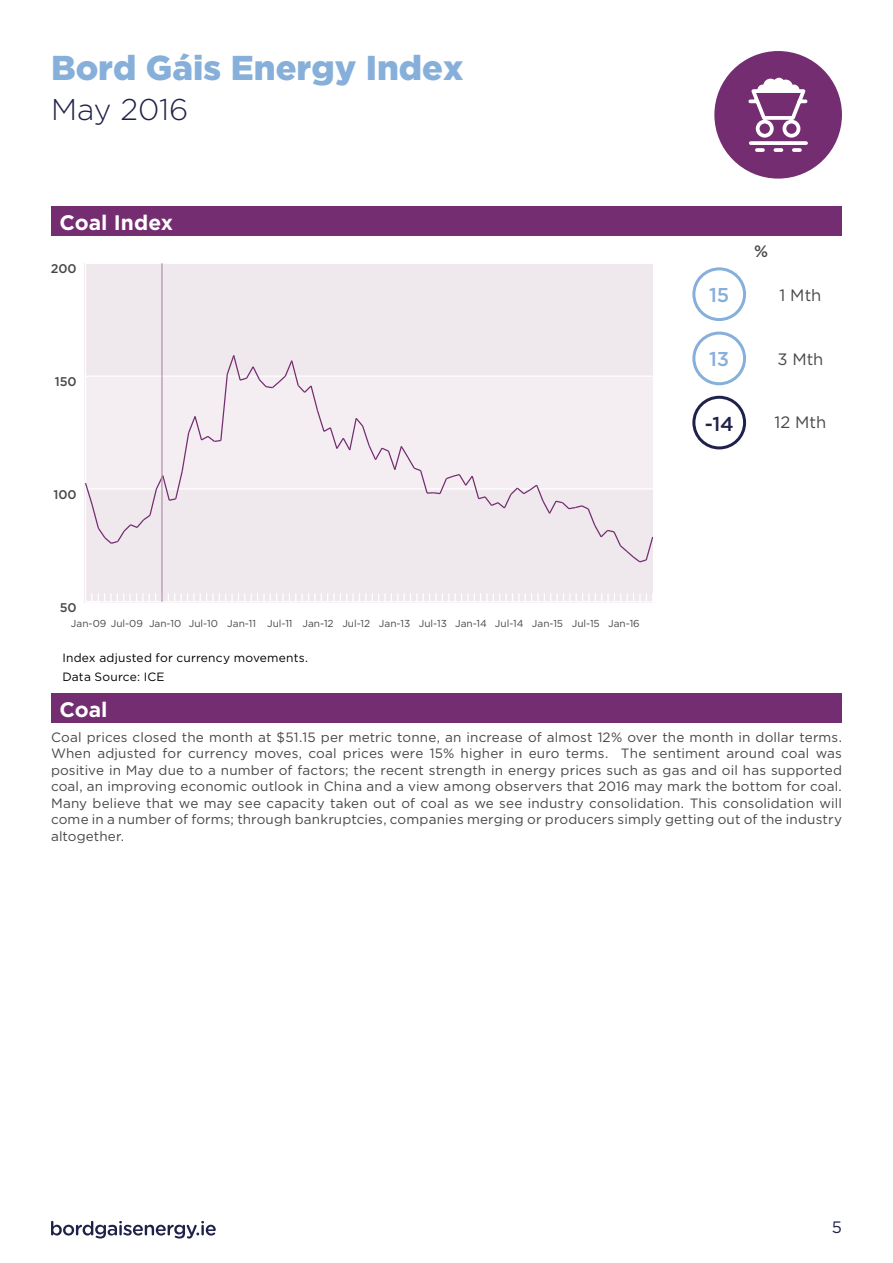
<style>
.page{position:relative;width:893px;height:1263px;background:#fff}
.page>*{position:absolute;margin:0;border:0;box-sizing:border-box;transform-origin:0 0}
.t1{font:900 34.5px "Gotham";color:#86afda}
.t2{font:300 30px "Gotham";color:#1f214a}
.t3{font:700 21px "Gotham";color:#fff}
.t4{font:500 19.95px "Gotham";color:#86afda}
.t5{font:500 19.95px "Gotham";color:#1f214a}
.t6{font:16.5px "Gotham";color:#484848}
.t7{font:16.5px "Gotham";color:#1f214a}
.t8{font:500 16.5px "Gotham";color:#484848}
.t9{font:13.5px/16.5px "Gotham";letter-spacing:.01em;color:#484848;text-align:justify}
.t10{font:500 12.6px "Gotham";color:#484848}
.t11{font:12px/19.2px "Gotham";letter-spacing:.015em;color:#000}
.t12{font:10.05px "Gotham";color:#484848}
</style>
<div class="page">
<svg style="left:51px;top:1221px;width:165px;height:17px"></svg>
<div style="left:84px;top:263px;width:569px;height:339px;background:#efe8ed"></div>
<hr style="left:161px;top:263px;width:2px;height:339px;background:#b492b0">
<div style="left:51px;top:693px;width:791px;height:30px;background:#742d70"></div>
<div style="left:51px;top:206px;width:791px;height:30px;background:#742d70"></div>
<div style="left:692px;top:396px;width:54px;height:53px;border:3px solid #1f214a;border-radius:50%"></div>
<div style="left:714px;top:51px;width:128px;height:128px;background:#742d70;border-radius:50%"></div>
<svg style="left:748px;top:78px;width:60px;height:74px"></svg>
<div style="left:692px;top:267px;width:54px;height:54px;border:3px solid #86afda;border-radius:50%"></div>
<div style="left:692px;top:332px;width:54px;height:53px;border:3px solid #86afda;border-radius:50%"></div>
<h1 class="t1" style="left:51px;top:47px;width:414px">Bord Gáis Energy Index</h1>
<h2 class="t2" style="left:51px;top:90px;width:139px">May 2016</h2>
<h3 class="t3" style="left:60px;top:210px;width:115px">Coal Index</h3>
<p class="t10" style="left:51px;top:261px;width:27px">200</p>
<p class="t10" style="left:55px;top:373px;width:23px">150</p>
<p class="t10" style="left:53px;top:486px;width:25px">100</p>
<p class="t10" style="left:60px;top:599px;width:18px">50</p>
<p class="t12" style="left:71px;top:617px;width:570px">Jan-09 Jul-09 Jan-10 Jul-10 Jan-11 Jul-11 Jan-12 Jul-12 Jan-13 Jul-13 Jan-14 Jul-14 Jan-15 Jul-15 Jan-16</p>
<p class="t11" style="left:62px;top:647px;width:247px">Index adjusted for currency movements.<br>Data Source: ICE</p>
<h3 class="t3" style="left:60px;top:697px;width:50px">Coal</h3>
<p class="t8" style="left:754px;top:240px;width:16px">%</p>
<h3 class="t4" style="left:709px;top:282px;width:22px">15</h3>
<p class="t6" style="left:779px;top:286px;width:43px">1 Mth</p>
<h3 class="t4" style="left:709px;top:346px;width:22px">13</h3>
<p class="t6" style="left:777px;top:350px;width:48px">3 Mth</p>
<h3 class="t5" style="left:705px;top:410px;width:31px">-14</h3>
<p class="t6" style="left:774px;top:413px;width:53px">12 Mth</p>
<p class="t9" style="left:51px;top:728px;width:792px">Coal prices closed the month at $51.15 per metric tonne, an increase of almost 12% over the month in dollar terms.<br>When adjusted for currency moves, coal prices were 15% higher in euro terms. The sentiment around coal was positive in May due to a number of factors; the recent strength in energy prices such as gas and oil has supported coal, an improving economic outlook in China and a view among observers that 2016 may mark the bottom for coal.<br>Many believe that we may see capacity taken out of coal as we see industry consolidation. This consolidation will come in a number of forms; through bankruptcies, companies merging or producers simply getting out of the industry altogether.</p>
<p class="t7" style="left:832px;top:1218px;width:12px">5</p>
</div>
